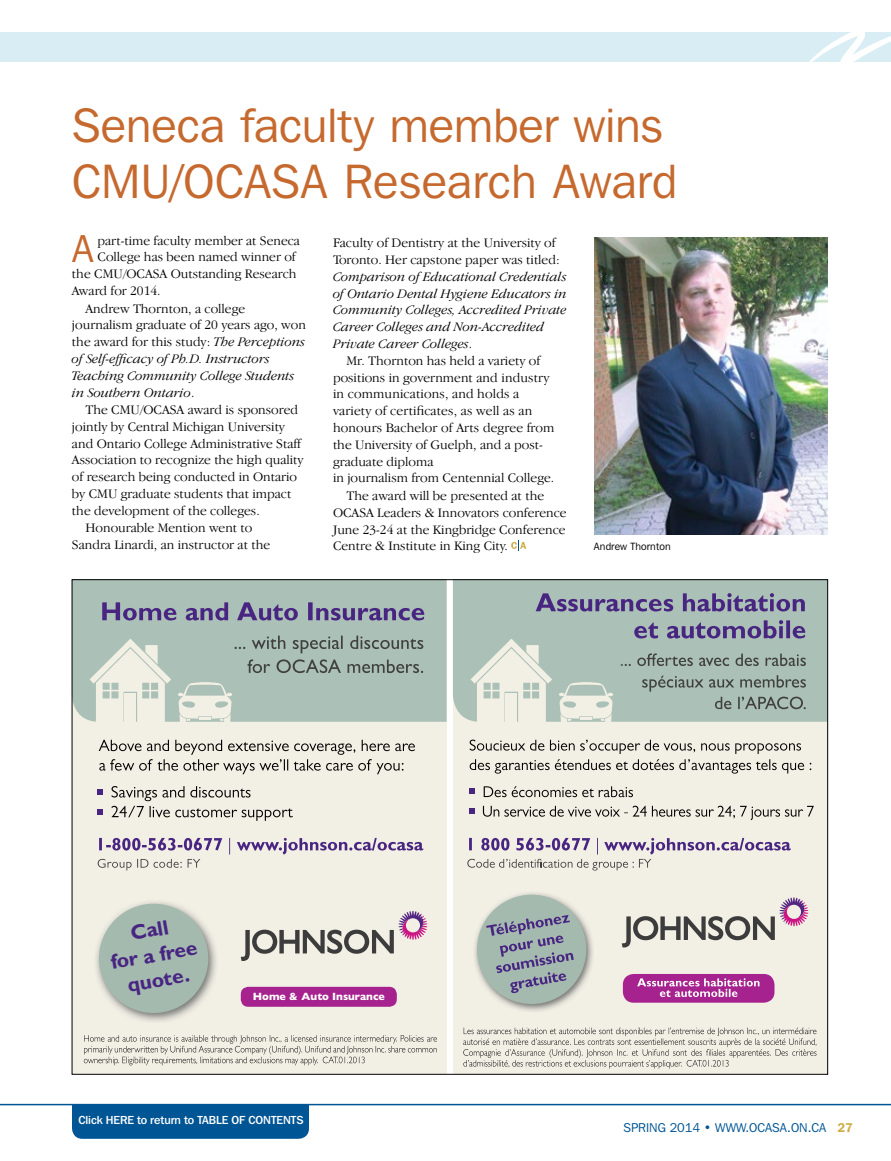
<style>
.page{position:relative;width:891px;height:1161px;background:#fff}
.page>*{position:absolute;margin:0;border:0;box-sizing:border-box;transform-origin:0 0}
.t1{font:48px/55.5px "Franklin Gothic IT Cby BT";letter-spacing:.005em;color:#c6692e}
.t2{font:38.7px "Franklin Gothic IT Cby BT";color:#c6692e}
.t3{font:700 21px/25.2px "Gill Sans MT Std";color:#492582;text-align:center}
.t4{font:300 13.5px/16.8px "Garamond IT Cby BT";color:#000}
.t5{font:italic 300 13.5px "Garamond IT Cby BT";color:#000}
.t6{font:12.75px "Franklin Gothic IT Cby BT";color:#005595}
.t7{font:500 11.7px "Franklin Gothic IT Cby BT";letter-spacing:-.005em;color:#fff}
.t8{font:800 10.65px "Gill Sans MT Std";color:#fff}
.t9{font:10.5px "Franklin Gothic IT Cby BT";letter-spacing:.015em;color:#000}
.s1{font-style:normal}
.s2{font-style:italic}
.s3{font-weight:600;color:#d0ae48}
</style>
<div class="page">
<hr style="left:0;top:1104px;width:891px;height:1px;background:#005595">
<div style="left:72px;top:1105px;width:237px;height:34px;background:#005595"></div>
<div style="left:0;top:32px;width:891px;height:30px;background:#d8edf4"></div>
<svg style="left:809px;top:32px;width:82px;height:30px"></svg>
<svg style="left:511px;top:540px;width:15px;height:10px"></svg>
<img style="left:594px;top:237px;width:234px;height:297px">
<div style="left:73px;top:579px;width:374px;height:495px;background:#f2efe4"></div>
<div style="left:454px;top:579px;width:374px;height:495px;background:#f2efe4"></div>
<div style="left:623px;top:974px;width:152px;height:29px;background:#a6228e;border-radius:11px"></div>
<svg style="left:84px;top:1035px;width:353px;height:30px"></svg>
<svg style="left:463px;top:1028px;width:354px;height:41px"></svg>
<div style="left:74px;top:581px;width:373px;height:141px;background:#abc0b6"></div>
<div style="left:453px;top:581px;width:373px;height:141px;background:#abc0b6"></div>
<svg style="left:90px;top:639px;width:81px;height:83px"></svg>
<svg style="left:178px;top:682px;width:54px;height:40px"></svg>
<svg style="left:471px;top:639px;width:81px;height:83px"></svg>
<svg style="left:559px;top:682px;width:54px;height:40px"></svg>
<svg style="left:102px;top:602px;width:322px;height:19px;background:#8889a3"></svg>
<svg style="left:634px;top:620px;width:171px;height:19px;background:#8788a3"></svg>
<svg style="left:536px;top:593px;width:269px;height:19px;background:#8686a2"></svg>
<svg style="left:248px;top:659px;width:175px;height:14px;background:#8d9d96"></svg>
<svg style="left:235px;top:636px;width:188px;height:17px;background:#94a59d"></svg>
<svg style="left:642px;top:675px;width:164px;height:34px;background:#99aaa2"></svg>
<svg style="left:621px;top:653px;width:185px;height:13px;background:#90a098"></svg>
<svg style="left:99px;top:740px;width:316px;height:34px"></svg>
<svg style="left:470px;top:740px;width:341px;height:34px"></svg>
<div style="left:241px;top:987px;width:156px;height:20px;background:#a6228e;border-radius:8px"></div>
<svg style="left:241px;top:911px;width:186px;height:50px"></svg>
<svg style="left:622px;top:897px;width:186px;height:51px"></svg>
<svg style="left:98px;top:838px;width:325px;height:32px"></svg>
<svg style="left:467px;top:838px;width:324px;height:33px"></svg>
<svg style="left:637px;top:978px;width:123px;height:19px"></svg>
<img style="left:96px;top:902px;width:120px;height:120px">
<div style="left:99px;top:904px;width:109px;height:109px;background:#a4baaf;border-radius:50%"></div>
<img style="left:474px;top:893px;width:119px;height:118px">
<div style="left:477px;top:895px;width:109px;height:109px;background:#a4baaf;border-radius:50%"></div>
<svg style="left:486px;top:915px;width:88px;height:78px"></svg>
<svg style="left:483px;top:806px;width:331px;height:14px"></svg>
<svg style="left:484px;top:786px;width:149px;height:11px"></svg>
<svg style="left:469px;top:789px;width:6px;height:5px"></svg>
<svg style="left:469px;top:808px;width:6px;height:6px"></svg>
<svg style="left:111px;top:786px;width:182px;height:35px"></svg>
<svg style="left:97px;top:789px;width:6px;height:5px"></svg>
<svg style="left:97px;top:809px;width:6px;height:5px"></svg>
<h1 class="t1" style="left:72px;top:97px;width:607px">Seneca faculty member wins<br>CMU/OCASA Research Award</h1>
<p class="t4" style="left:333px;top:234px;width:228px">Faculty of Dentistry at the University of<br>Toronto. Her capstone paper was titled:</p>
<p class="t5" style="left:333px;top:269px;width:235px">Comparison of Educational Credentials</p>
<p class="t5" style="left:333px;top:285px;width:235px">of Ontario Dental Hygiene Educators in</p>
<p class="t5" style="left:333px;top:302px;width:235px">Community Colleges, Accredited Private</p>
<p class="t5" style="left:333px;top:319px;width:213px">Career Colleges and Non-Accredited</p>
<p class="t5" style="left:333px;top:336px;width:141px">Private Career Colleges<span class="s1">.</span></p>
<p class="t4" style="left:346px;top:352px;width:195px">Mr. Thornton has held a variety of</p>
<p class="t4" style="left:333px;top:369px;width:218px">positions in government and industry</p>
<p class="t4" style="left:333px;top:386px;width:188px">in communications, and holds a</p>
<p class="t4" style="left:333px;top:402px;width:201px">variety of certificates, as well as an</p>
<p class="t4" style="left:333px;top:419px;width:223px">honours Bachelor of Arts degree from</p>
<p class="t4" style="left:333px;top:436px;width:211px">the University of Guelph, and a post-</p>
<p class="t4" style="left:333px;top:453px;width:102px">graduate diploma</p>
<p class="t4" style="left:333px;top:469px;width:223px">in journalism from Centennial College.</p>
<p class="t4" style="left:346px;top:487px;width:199px">The award will be presented at the</p>
<p class="t4" style="left:333px;top:504px;width:235px">OCASA Leaders &amp; Innovators conference</p>
<p class="t4" style="left:333px;top:521px;width:234px">June 23-24 at the Kingbridge Conference</p>
<p class="t4" style="left:333px;top:537px;width:176px">Centre &amp; Institute in King City.</p>
<h2 class="t2" style="left:72px;top:225px;width:23px">A</h2>
<p class="t4" style="left:98px;top:232px;width:204px">part-time faculty member at Seneca</p>
<p class="t4" style="left:98px;top:248px;width:200px">College has been named winner of</p>
<p class="t4" style="left:72px;top:265px;width:226px">the CMU/OCASA Outstanding Research</p>
<p class="t4" style="left:72px;top:282px;width:90px">Award for 2014.</p>
<p class="t4" style="left:85px;top:300px;width:161px">Andrew Thornton, a college</p>
<p class="t4" style="left:72px;top:316px;width:235px">journalism graduate of 20 years ago, won</p>
<p class="t4" style="left:72px;top:333px;width:235px">the award for this study: <span class="s2">The Perceptions</span></p>
<p class="t5" style="left:72px;top:351px;width:199px">of Self-efficacy of Ph.D. Instructors</p>
<p class="t5" style="left:72px;top:367px;width:224px">Teaching Community College Students</p>
<p class="t5" style="left:72px;top:384px;width:124px">in Southern Ontario<span class="s1">.</span></p>
<p class="t4" style="left:85px;top:401px;width:214px">The CMU/OCASA award is sponsored</p>
<p class="t4" style="left:72px;top:418px;width:215px">jointly by Central Michigan University</p>
<p class="t4" style="left:72px;top:435px;width:231px">and Ontario College Administrative Staff</p>
<p class="t4" style="left:72px;top:452px;width:233px">Association to recognize the high quality</p>
<p class="t4" style="left:72px;top:468px;width:227px">of research being conducted in Ontario</p>
<p class="t4" style="left:72px;top:485px;width:221px">by CMU graduate students that impact</p>
<p class="t4" style="left:72px;top:502px;width:189px">the development of the colleges.</p>
<p class="t4" style="left:85px;top:519px;width:169px">Honourable Mention went to</p>
<p class="t4" style="left:72px;top:536px;width:200px">Sandra Linardi, an instructor at the</p>
<p class="t9" style="left:594px;top:540px;width:78px">Andrew Thornton</p>
<h3 class="t3" style="left:104px;top:925px;width:89px;rotate:-10deg">Call<br>for a free quote.</h3>
<p class="t8" style="left:253px;top:990px;width:133px">Home &amp; Auto Insurance</p>
<p class="t7" style="left:78px;top:1112px;width:227px">Click HERE to return to TABLE OF CONTENTS</p>
<p class="t6" style="left:623px;top:1119px;width:231px">SPRING 2014 • WWW.OCASA.ON.CA <span class="s3">27</span></p>
</div>
